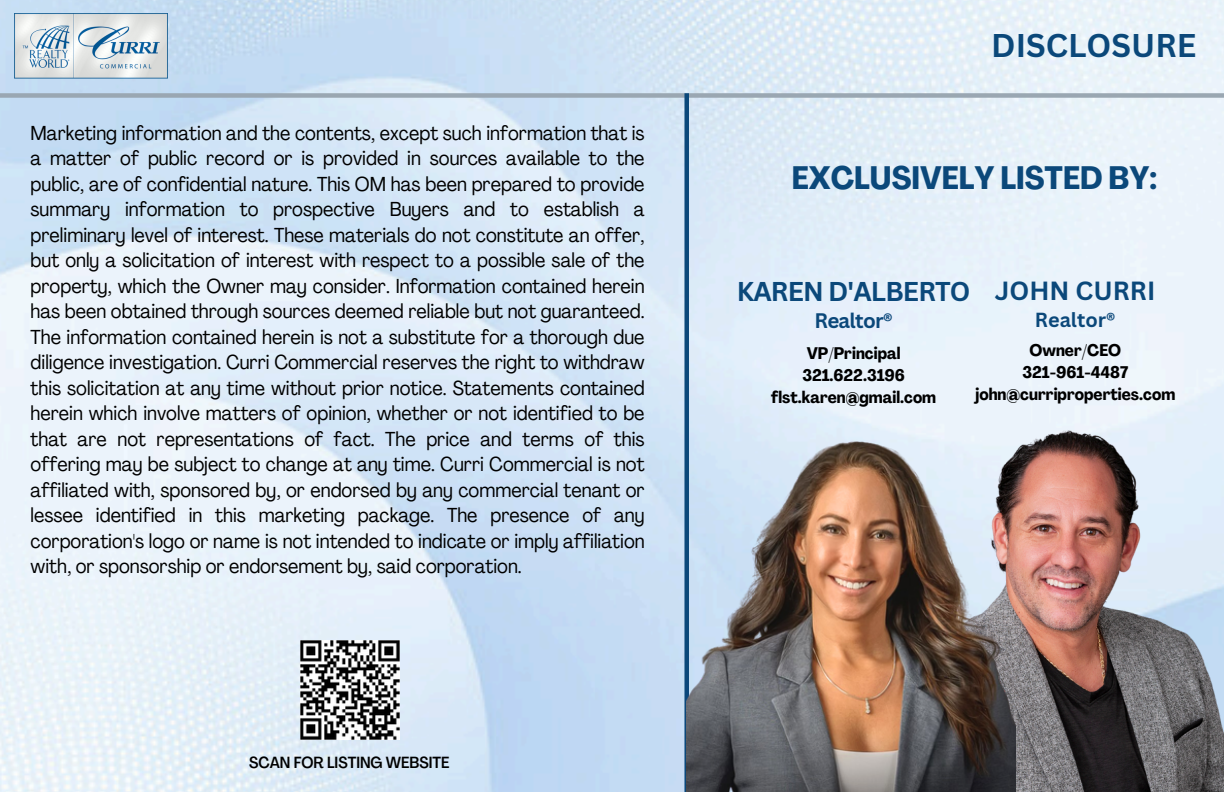
<style>
.page{position:relative;width:1224px;height:792px;background:#fff}
.page>*{position:absolute;margin:0;border:0;box-sizing:border-box;transform-origin:0 0}
.t1{font:700 condensed 32px "Agrandir";color:#0b487a}
.t2{font:700 32px "Canva Sans";color:#0b487a}
.t3{font:700 26.4px "Canva Sans";letter-spacing:-.035em;color:#0b487a}
.t4{font:700 25.6px "Canva Sans";color:#0b487a}
.t5{font:700 20.4px "Canva Sans";letter-spacing:-.035em;color:#0b487a}
.t6{font:condensed 20px/25.6px "Agrandir";color:#000;text-align:justify}
.t7{font:700 19.8px "Canva Sans";color:#0b487a}
.t8{font:700 condensed 16.6px "Agrandir";color:#000}
.t9{font:500 condensed 16px "Agrandir";color:#000}
</style>
<div class="page">
<img style="left:0;top:0;width:1224px;height:792px">
<div style="left:0;top:93px;width:1224px;height:5px;background:#9aa7b2"></div>
<img style="left:15px;top:14px;width:153px;height:66px">
<div style="left:684px;top:93px;width:5px;height:699px;background:#0b487a"></div>
<img style="left:300px;top:641px;width:99px;height:99px">
<img style="left:1015px;top:426px;width:209px;height:366px">
<img style="left:687px;top:404px;width:328px;height:388px">
<h2 class="t6" style="left:31px;top:122px;width:616px">Marketing information and the contents, except such information that is a matter of public record or is provided in sources available to the public, are of confidential nature. This OM has been prepared to provide summary information to prospective Buyers and to establish a preliminary level of interest. These materials do not constitute an offer, but only a solicitation of interest with respect to a possible sale of the property, which the Owner may consider. Information contained herein has been obtained through sources deemed reliable but not guaranteed.<br>The information contained herein is not a substitute for a thorough due diligence investigation. Curri Commercial reserves the right to withdraw this solicitation at any time without prior notice. Statements contained herein which involve matters of opinion, whether or not identified to be that are not representations of fact. The price and terms of this offering may be subject to change at any time. Curri Commercial is not affiliated with, sponsored by, or endorsed by any commercial tenant or lessee identified in this marketing package. The presence of any corporation's logo or name is not intended to indicate or imply affiliation with, or sponsorship or endorsement by, said corporation.</h2>
<p class="t9" style="left:249px;top:756px;width:202px">SCAN FOR LISTING WEBSITE</p>
<p class="t2" style="left:991px;top:23px;width:207px">DISCLOSURE</p>
<p class="t1" style="left:792px;top:165px;width:367px">EXCLUSIVELY LISTED BY:</p>
<p class="t4" style="left:995px;top:273px;width:162px">JOHN CURRI</p>
<p class="t7" style="left:1035px;top:306px;width:82px">Realtor®</p>
<p class="t8" style="left:1030px;top:344px;width:93px">Owner/CEO</p>
<p class="t8" style="left:1022px;top:366px;width:107px">321-961-4487</p>
<h4 class="t8" style="left:975px;top:388px;width:201px">john@curriproperties.com</h4>
<h2 class="t3" style="left:737px;top:273px;width:235px">KAREN D'ALBERTO</h2>
<h2 class="t5" style="left:814px;top:306px;width:80px">Realtor®</h2>
<p class="t8" style="left:807px;top:347px;width:95px">VP/Principal</p>
<p class="t8" style="left:802px;top:369px;width:104px">321.622.3196</p>
<p class="t8" style="left:771px;top:391px;width:167px">flst.karen@gmail.com</p>
</div>
